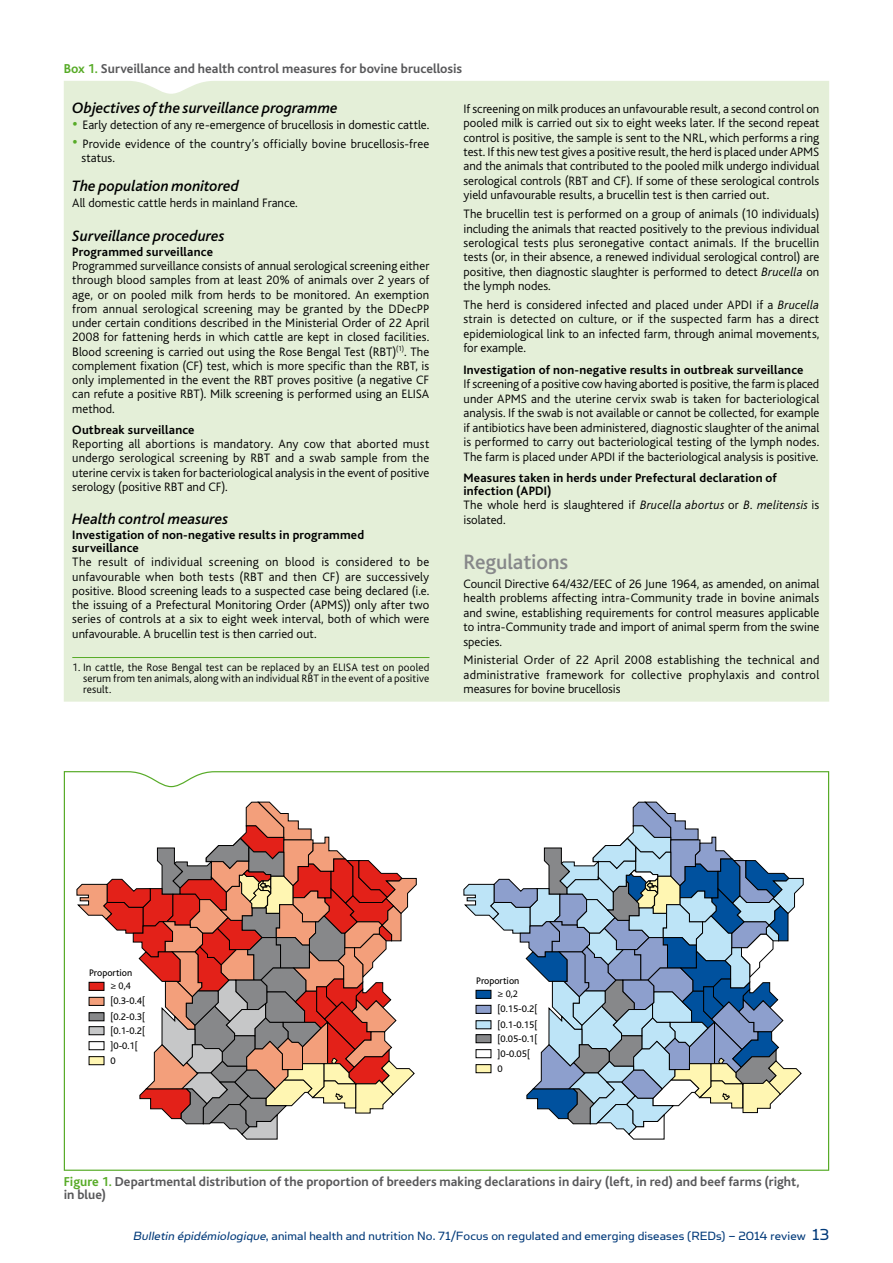
<style>
.page{position:relative;width:893px;height:1263px;background:#fff}
.page>*{position:absolute;margin:0;border:0;box-sizing:border-box;transform-origin:0 0}
.t1{font:500 21.75px "Bliss";letter-spacing:-.005em;color:#87888a}
.t2{font:italic 500 15.75px "Bliss";color:#000}
.t3{font:700 13.5px/13.5px "Bliss";color:#58585a}
.t4{font:13.5px "Simian Text Orangutan";letter-spacing:.01em;color:#003979}
.t5{font:300 12.75px/14.4px "Bliss";color:#000;text-align:justify}
.t6{font:700 12.75px/12.8px "Bliss";letter-spacing:.01em;color:#000}
.t7{font:300 11.25px/11.2px "Bliss";letter-spacing:.005em;color:#000;text-align:justify}
.t8{font:10.05px/15px "Bliss";color:#000}
.t9{font:10.05px "Myriad Pro";color:#000}
.s1{color:#57ab27}
.s2{font-size:19.5px;color:#57ab27}
.s3{font-style:italic}
.s4{font-size:18px}
</style>
<div class="page">
<div style="left:64px;top:81px;width:765px;height:621px;background:#e4efd8"></div>
<hr style="left:72px;top:657px;width:357px;height:1px;background:#57ab27">
<svg style="left:63px;top:771px;width:767px;height:400px"></svg>
<svg style="left:76px;top:801px;width:341px;height:339px"></svg>
<div style="left:89px;top:1027px;width:15px;height:8px;background:#c6c7c8"></div>
<div style="left:89px;top:1026px;width:15px;height:9px;border:1px solid #000"></div>
<div style="left:89px;top:1042px;width:15px;height:8px;background:#fff"></div>
<div style="left:89px;top:1041px;width:15px;height:9px;border:1px solid #000"></div>
<div style="left:89px;top:1057px;width:15px;height:8px;background:#fff6b2"></div>
<div style="left:89px;top:1056px;width:15px;height:9px;border:1px solid #000"></div>
<div style="left:89px;top:1013px;width:15px;height:8px;background:#87888a"></div>
<div style="left:89px;top:1012px;width:15px;height:9px;border:1px solid #000"></div>
<div style="left:89px;top:997px;width:15px;height:8px;background:#f39f7b"></div>
<div style="left:89px;top:997px;width:15px;height:9px;border:1px solid #000"></div>
<div style="left:89px;top:982px;width:15px;height:8px;background:#e32119"></div>
<div style="left:89px;top:982px;width:15px;height:9px;border:1px solid #000"></div>
<svg style="left:463px;top:801px;width:341px;height:339px"></svg>
<div style="left:476px;top:1035px;width:15px;height:8px;background:#87888a"></div>
<div style="left:476px;top:1034px;width:15px;height:9px;border:1px solid #000"></div>
<div style="left:476px;top:1050px;width:15px;height:8px;background:#fff"></div>
<div style="left:476px;top:1049px;width:15px;height:9px;border:1px solid #000"></div>
<div style="left:476px;top:1065px;width:15px;height:8px;background:#fff6b2"></div>
<div style="left:476px;top:1064px;width:15px;height:9px;border:1px solid #000"></div>
<div style="left:476px;top:1021px;width:15px;height:8px;background:#bde4f7"></div>
<div style="left:476px;top:1020px;width:15px;height:9px;border:1px solid #000"></div>
<div style="left:476px;top:1005px;width:15px;height:8px;background:#8d9fcd"></div>
<div style="left:476px;top:1005px;width:15px;height:9px;border:1px solid #000"></div>
<div style="left:476px;top:990px;width:15px;height:8px;background:#00519e"></div>
<div style="left:476px;top:990px;width:15px;height:9px;border:1px solid #000"></div>
<p class="t3" style="left:64px;top:62px;width:400px"><span class="s1">Box 1.</span> Surveillance and health control measures for bovine brucellosis</p>
<p class="t2" style="left:72px;top:99px;width:267px">Objectives of the surveillance programme</p>
<p class="t5" style="left:72px;top:118px;width:358px"><span class="s2">•</span> Early detection of any re-emergence of brucellosis in domestic cattle.</p>
<p class="t5" style="left:82px;top:136px;width:349px;text-indent:-9px"><span class="s2">•</span> Provide evidence of the country’s officially bovine brucellosis-free status.</p>
<p class="t2" style="left:72px;top:178px;width:168px">The population monitored</p>
<p class="t5" style="left:72px;top:196px;width:227px">All domestic cattle herds in mainland France.</p>
<p class="t2" style="left:72px;top:228px;width:154px">Surveillance procedures</p>
<p class="t6" style="left:72px;top:246px;width:142px">Programmed surveillance</p>
<p class="t5" style="left:72px;top:259px;width:359px">Programmed surveillance consists of annual serological screening either through blood samples from at least 20% of animals over 2 years of age, or on pooled milk from herds to be monitored. An exemption from annual serological screening may be granted by the DDecPP under certain conditions described in the Ministerial Order of 22 April 2008 for fattening herds in which cattle are kept in closed facilities.<br>Blood screening is carried out using the Rose Bengal Test (RBT)<sup>(1)</sup>. The complement fixation (CF) test, which is more specific than the RBT, is only implemented in the event the RBT proves positive (a negative CF can refute a positive RBT). Milk screening is performed using an ELISA method.</p>
<p class="t6" style="left:72px;top:424px;width:124px">Outbreak surveillance</p>
<p class="t5" style="left:72px;top:437px;width:359px">Reporting all abortions is mandatory. Any cow that aborted must undergo serological screening by RBT and a swab sample from the uterine cervix is taken for bacteriological analysis in the event of positive serology (positive RBT and CF).</p>
<p class="t2" style="left:72px;top:511px;width:158px">Health control measures</p>
<p class="t6" style="left:72px;top:529px;width:293px">Investigation of non-negative results in programmed surveillance</p>
<p class="t5" style="left:72px;top:555px;width:359px">The result of individual screening on blood is considered to be unfavourable when both tests (RBT and then CF) are successively positive. Blood screening leads to a suspected case being declared (i.e. the issuing of a Prefectural Monitoring Order (APMS)) only after two series of controls at a six to eight week interval, both of which were unfavourable. A brucellin test is then carried out.</p>
<p class="t7" style="left:83px;top:661px;width:348px;text-indent:-11px">1. In cattle, the Rose Bengal test can be replaced by an ELISA test on pooled serum from ten animals, along with an individual RBT in the event of a positive result.</p>
<p class="t5" style="left:463px;top:102px;width:357px">If screening on milk produces an unfavourable result, a second control on pooled milk is carried out six to eight weeks later. If the second repeat control is positive, the sample is sent to the NRL, which performs a ring test. If this new test gives a positive result, the herd is placed under APMS and the animals that contributed to the pooled milk undergo individual serological controls (RBT and CF). If some of these serological controls yield unfavourable results, a brucellin test is then carried out.</p>
<p class="t5" style="left:463px;top:207px;width:357px">The brucellin test is performed on a group of animals (10 individuals) including the animals that reacted positively to the previous individual serological tests plus seronegative contact animals. If the brucellin tests (or, in their absence, a renewed individual serological control) are positive, then diagnostic slaughter is performed to detect <span class="s3">Brucella</span> on the lymph nodes.</p>
<p class="t5" style="left:463px;top:298px;width:357px">The herd is considered infected and placed under APDI if a <span class="s3">Brucella </span>strain is detected on culture, or if the suspected farm has a direct epidemiological link to an infected farm, through animal movements, for example.</p>
<p class="t6" style="left:463px;top:363px;width:341px">Investigation of non-negative results in outbreak surveillance</p>
<p class="t5" style="left:463px;top:377px;width:357px">If screening of a positive cow having aborted is positive, the farm is placed under APMS and the uterine cervix swab is taken for bacteriological analysis. If the swab is not available or cannot be collected, for example if antibiotics have been administered, diagnostic slaughter of the animal is performed to carry out bacteriological testing of the lymph nodes.<br>The farm is placed under APDI if the bacteriological analysis is positive.</p>
<p class="t6" style="left:463px;top:472px;width:315px">Measures taken in herds under Prefectural declaration of infection (APDI)</p>
<p class="t5" style="left:463px;top:498px;width:357px">The whole herd is slaughtered if <span class="s3">Brucella abortus</span> or <span class="s3">B. melitensis</span> is isolated.</p>
<h1 class="t1" style="left:463px;top:550px;width:106px">Regulations</h1>
<p class="t5" style="left:463px;top:577px;width:357px">Council Directive 64/432/EEC of 26 June 1964, as amended, on animal health problems affecting intra-Community trade in bovine animals and swine, establishing requirements for control measures applicable to intra-Community trade and import of animal sperm from the swine species.</p>
<p class="t5" style="left:463px;top:653px;width:357px">Ministerial Order of 22 April 2008 establishing the technical and administrative framework for collective prophylaxis and control measures for bovine brucellosis</p>
<p class="t8" style="left:89px;top:965px;width:45px">Proportion</p>
<p class="t9" style="left:111px;top:980px;width:22px">≥ 0,4</p>
<p class="t8" style="left:111px;top:994px;width:36px">[0.3-0.4[</p>
<p class="t8" style="left:111px;top:1009px;width:36px">[0.2-0.3[</p>
<p class="t8" style="left:111px;top:1023px;width:36px">[0.1-0.2[ ]0-0.1[<br>0</p>
<p class="t8" style="left:476px;top:973px;width:45px">Proportion</p>
<p class="t9" style="left:498px;top:988px;width:22px">≥ 0,2</p>
<p class="t8" style="left:498px;top:1002px;width:41px">[0.15-0.2[</p>
<p class="t8" style="left:498px;top:1017px;width:41px">[0.1-0.15[</p>
<p class="t8" style="left:498px;top:1031px;width:41px">[0.05-0.1[ ]0-0.05[<br>0</p>
<p class="t3" style="left:64px;top:1175px;width:737px"><span class="s1">Figure 1.</span> Departmental distribution of the proportion of breeders making declarations in dairy (left, in red) and beef farms (right, in blue)</p>
<p class="t4" style="left:133px;top:1228px;width:698px"><span class="s3">Bulletin épidémiologique</span>, animal health and nutrition No. 71/Focus on regulated and emerging diseases (REDs) – 2014 review <span class="s4">13</span></p>
</div>
